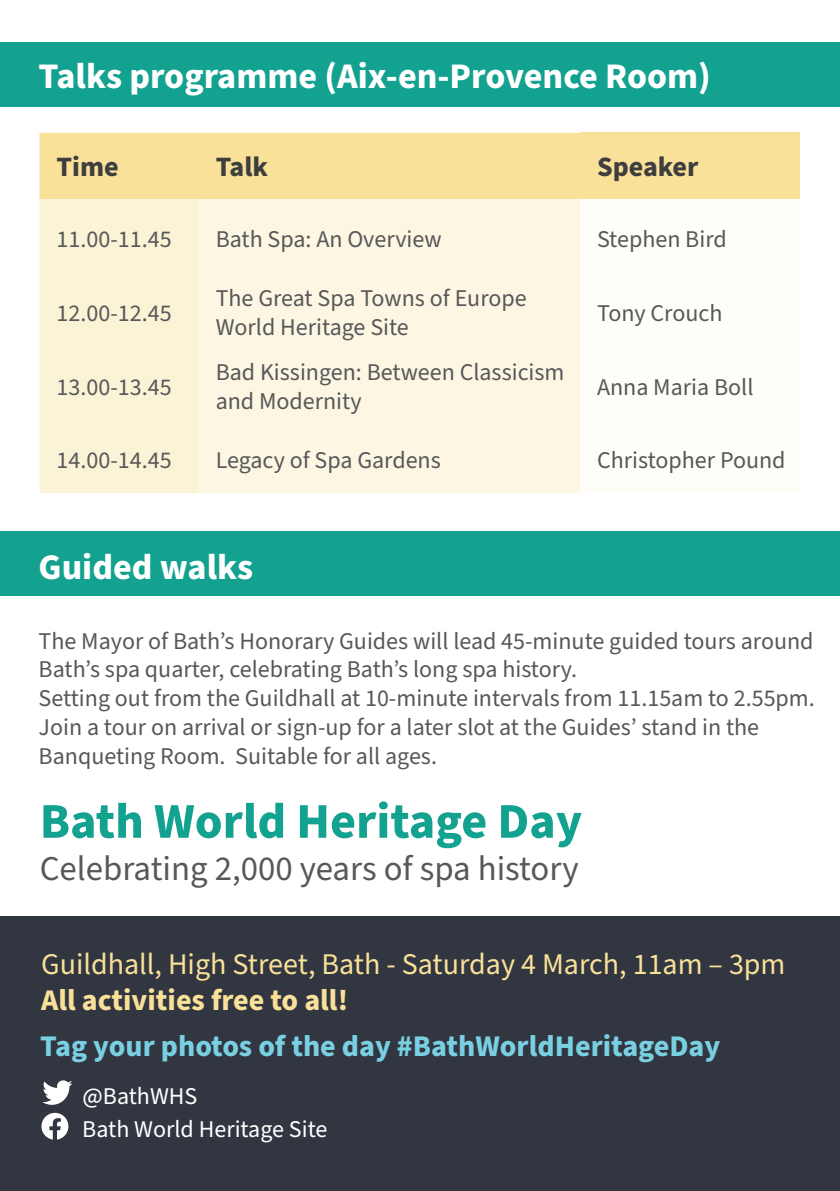
<style>
.page{position:relative;width:840px;height:1191px;background:#fff}
.page>*{position:absolute;margin:0;border:0;box-sizing:border-box;transform-origin:0 0}
.Heading_2{font:700 50px "Source Sans Pro";color:#13a290}
.Heading_2-2{font:700 36px "Source Sans Pro";color:#fff}
.Heading_2-3{font:34.8px "Source Sans Pro";color:#57585a}
.Heading_3{font:30px "Source Sans Pro";color:#f9e199}
.t1{font:700 30px "Source Sans Pro";color:#78d0e2}
.Heading_3-2{font:700 30px "Source Sans Pro";color:#f9e199}
.t2{font:700 28px "Source Sans Pro";color:#3e3e3f}
.t3{font:24px/28.8px "Source Sans Pro";color:#57585a}
.t4{font:24px "Source Sans Pro";color:#fff}
</style>
<div class="page">
<div style="left:0;top:42px;width:839px;height:64px;background:#13a290"></div>
<div style="left:40px;top:133px;width:539px;height:66px;background:#f9e199"></div>
<div style="left:579px;top:133px;width:220px;height:66px;background:#f9e199"></div>
<div style="left:40px;top:199px;width:158px;height:294px;background:#fbf3d5"></div>
<div style="left:198px;top:199px;width:381px;height:294px;background:#fcf6e2"></div>
<svg style="left:579px;top:199px;width:1px;height:294px"></svg>
<div style="left:0;top:531px;width:839px;height:65px;background:#13a290"></div>
<div style="left:0;top:916px;width:839px;height:275px;background:#323640"></div>
<svg style="left:42px;top:1080px;width:30px;height:24px"></svg>
<svg style="left:41px;top:1112px;width:27px;height:27px"></svg>
<h2 class="Heading_2-2" style="left:39px;top:51px;width:673px">Talks programme (Aix-en-Provence Room)</h2>
<p class="t2" style="left:57px;top:148px;width:64px">Time</p>
<p class="t2" style="left:215px;top:148px;width:54px">Talk</p>
<p class="t2" style="left:596px;top:148px;width:103px">Speaker</p>
<p class="t3" style="left:57px;top:225px;width:116px">11.00-11.45</p>
<p class="t3" style="left:215px;top:225px;width:227px">Bath Spa: An Overview</p>
<p class="t3" style="left:596px;top:225px;width:131px">Stephen Bird</p>
<p class="t3" style="left:57px;top:299px;width:116px">12.00-12.45</p>
<p class="t3" style="left:57px;top:373px;width:116px">13.00-13.45</p>
<p class="t3" style="left:215px;top:285px;width:312px">The Great Spa Towns of Europe<br>World Heritage Site</p>
<p class="t3" style="left:215px;top:358px;width:350px">Bad Kissingen: Between Classicism and Modernity</p>
<p class="t3" style="left:596px;top:299px;width:127px">Tony Crouch</p>
<p class="t3" style="left:596px;top:373px;width:158px">Anna Maria Boll</p>
<p class="t3" style="left:57px;top:447px;width:116px">14.00-14.45</p>
<p class="t3" style="left:215px;top:447px;width:226px">Legacy of Spa Gardens</p>
<p class="t3" style="left:596px;top:447px;width:190px">Christopher Pound</p>
<h2 class="Heading_2-2" style="left:39px;top:542px;width:216px">Guided walks</h2>
<p class="t3" style="left:39px;top:627px;width:776px">The Mayor of Bath’s Honorary Guides will lead 45-minute guided tours around<br>Bath’s spa quarter, celebrating Bath’s long spa history.</p>
<p class="t3" style="left:39px;top:684px;width:777px">Setting out from the Guildhall at 10-minute intervals from 11.15am to 2.55pm.</p>
<p class="t3" style="left:39px;top:713px;width:721px">Join a tour on arrival or sign-up for a later slot at the Guides’ stand in the<br>Banqueting Room. Suitable for all ages.</p>
<h2 class="Heading_2" style="left:40px;top:787px;width:543px">Bath World Heritage Day</h2>
<h2 class="Heading_2-3" style="left:40px;top:844px;width:540px">Celebrating 2,000 years of spa history</h2>
<h3 class="Heading_3" style="left:41px;top:943px;width:745px">Guildhall, High Street, Bath - Saturday 4 March, 11am – 3pm</h3>
<h3 class="Heading_3-2" style="left:41px;top:979px;width:308px">All activities free to all!</h3>
<p class="t1" style="left:40px;top:1025px;width:681px">Tag your photos of the day #BathWorldHeritageDay</p>
<p class="t4" style="left:83px;top:1079px;width:116px">@BathWHS</p>
<p class="t4" style="left:82px;top:1113px;width:246px">Bath World Heritage Site</p>
</div>
